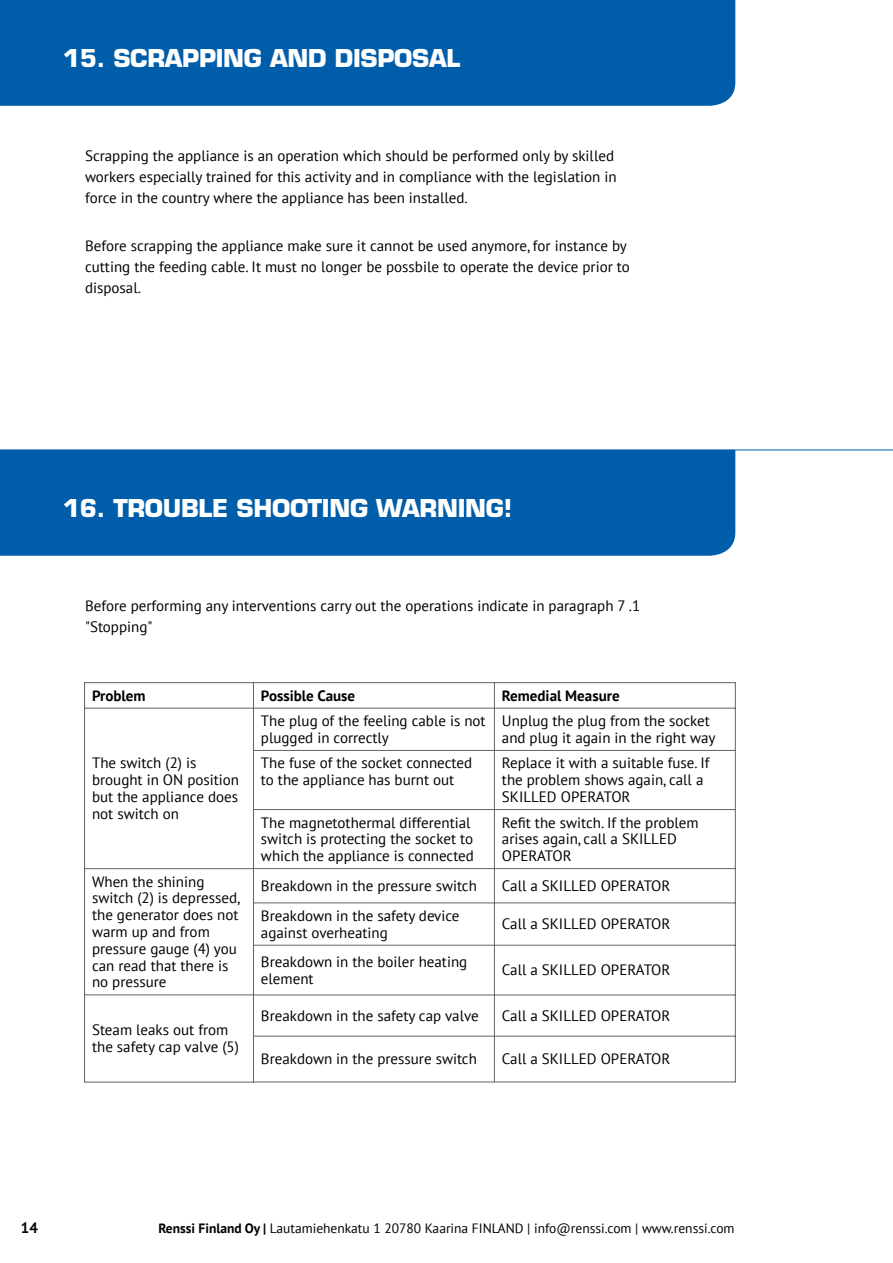
<style>
.page{position:relative;width:893px;height:1263px;background:#fff}
.page>*{position:absolute;margin:0;border:0;box-sizing:border-box;transform-origin:0 0}
.t1{font:700 24px "Eurostile LT Std";letter-spacing:-.01em;color:#fff}
.t2{font:15px/16.8px "PT Sans";color:#000}
.t3{font:700 15px "PT Sans";color:#000}
.t4{font:13.5px "PT Sans";color:#000}
.s1{font-weight:700}
</style>
<div class="page">
<div style="left:0;top:0;width:735px;height:106px;background:#005da9"></div>
<hr style="left:84px;top:682px;width:1px;height:400px;background:#636466">
<hr style="left:85px;top:682px;width:168px;height:1px;background:#636466">
<hr style="left:85px;top:708px;width:168px;height:1px;background:#636466">
<hr style="left:85px;top:868px;width:168px;height:1px;background:#636466">
<hr style="left:85px;top:994px;width:168px;height:1px;background:#636466">
<hr style="left:85px;top:1082px;width:168px;height:1px;background:#636466">
<hr style="left:253px;top:682px;width:1px;height:400px;background:#636466">
<hr style="left:735px;top:682px;width:1px;height:400px;background:#636466">
<hr style="left:494px;top:683px;width:1px;height:399px;background:#636466">
<hr style="left:253px;top:682px;width:482px;height:1px;background:#636466">
<hr style="left:253px;top:708px;width:482px;height:1px;background:#636466">
<hr style="left:253px;top:750px;width:482px;height:1px;background:#636466">
<hr style="left:253px;top:809px;width:482px;height:1px;background:#636466">
<hr style="left:253px;top:868px;width:482px;height:1px;background:#636466">
<hr style="left:253px;top:902px;width:482px;height:1px;background:#636466">
<hr style="left:253px;top:945px;width:482px;height:1px;background:#636466">
<hr style="left:253px;top:994px;width:482px;height:1px;background:#636466">
<hr style="left:253px;top:1036px;width:482px;height:1px;background:#636466">
<hr style="left:253px;top:1081px;width:482px;height:1px;background:#636466">
<hr style="left:0;top:450px;width:893px;height:1px;background:#005da9">
<div style="left:0;top:451px;width:735px;height:105px;background:#005da9"></div>
<h1 class="t1" style="left:63px;top:49px;width:399px">15. SCRAPPING AND DISPOSAL</h1>
<p class="t2" style="left:85px;top:147px;width:533px;line-height:21px">Scrapping the appliance is an operation which should be performed only by skilled workers especially trained for this activity and in compliance with the legislation in force in the country where the appliance has been installed.</p>
<p class="t2" style="left:85px;top:237px;width:546px;line-height:21px">Before scrapping the appliance make sure it cannot be used anymore, for instance by cutting the feeding cable. It must no longer be possbile to operate the device prior to disposal.</p>
<h1 class="t1" style="left:63px;top:499px;width:451px">16. TROUBLE SHOOTING WARNING!</h1>
<p class="t2" style="left:85px;top:597px;width:557px;line-height:21px">Before performing any interventions carry out the operations indicate in paragraph 7 .1 "Stopping"</p>
<p class="t3" style="left:92px;top:689px;width:55px">Problem</p>
<p class="t2" style="left:92px;top:756px;width:149px">The switch (2) is brought in ON position but the appliance does not switch on</p>
<p class="t2" style="left:92px;top:874px;width:149px">When the shining switch (2) is depressed, the generator does not warm up and from pressure gauge (4) you can read that there is no pressure</p>
<p class="t2" style="left:92px;top:1023px;width:148px">Steam leaks out from the safety cap valve (5)</p>
<p class="t3" style="left:261px;top:689px;width:96px">Possible Cause</p>
<p class="t3" style="left:502px;top:689px;width:119px">Remedial Measure</p>
<p class="t2" style="left:261px;top:714px;width:226px">The plug of the feeling cable is not plugged in correctly</p>
<p class="t2" style="left:502px;top:714px;width:215px">Unplug the plug from the socket and plug it again in the right way</p>
<p class="t2" style="left:261px;top:756px;width:213px">The fuse of the socket connected to the appliance has burnt out</p>
<p class="t2" style="left:502px;top:756px;width:209px">Replace it with a suitable fuse. If the problem shows again, call a<br>SKILLED OPERATOR</p>
<p class="t2" style="left:261px;top:815px;width:214px">The magnetothermal differential switch is protecting the socket to which the appliance is connected</p>
<p class="t2" style="left:502px;top:815px;width:198px">Refit the switch. If the problem arises again, call a SKILLED<br>OPERATOR</p>
<p class="t2" style="left:261px;top:879px;width:217px">Breakdown in the pressure switch</p>
<p class="t2" style="left:502px;top:879px;width:170px">Call a SKILLED OPERATOR</p>
<p class="t2" style="left:261px;top:909px;width:200px">Breakdown in the safety device against overheating</p>
<p class="t2" style="left:502px;top:917px;width:170px">Call a SKILLED OPERATOR</p>
<p class="t2" style="left:261px;top:955px;width:208px">Breakdown in the boiler heating element</p>
<p class="t2" style="left:502px;top:963px;width:170px">Call a SKILLED OPERATOR</p>
<p class="t2" style="left:261px;top:1009px;width:219px">Breakdown in the safety cap valve</p>
<p class="t2" style="left:502px;top:1009px;width:170px">Call a SKILLED OPERATOR</p>
<p class="t2" style="left:261px;top:1052px;width:217px">Breakdown in the pressure switch</p>
<p class="t2" style="left:502px;top:1052px;width:170px">Call a SKILLED OPERATOR</p>
<p class="t3" style="left:21px;top:1222px;width:19px">14</p>
<p class="t4" style="left:158px;top:1222px;width:578px"><span class="s1">Renssi Finland Oy |</span> Lautamiehenkatu 1 20780 Kaarina FINLAND | info@renssi.com | www.renssi.com</p>
</div>
